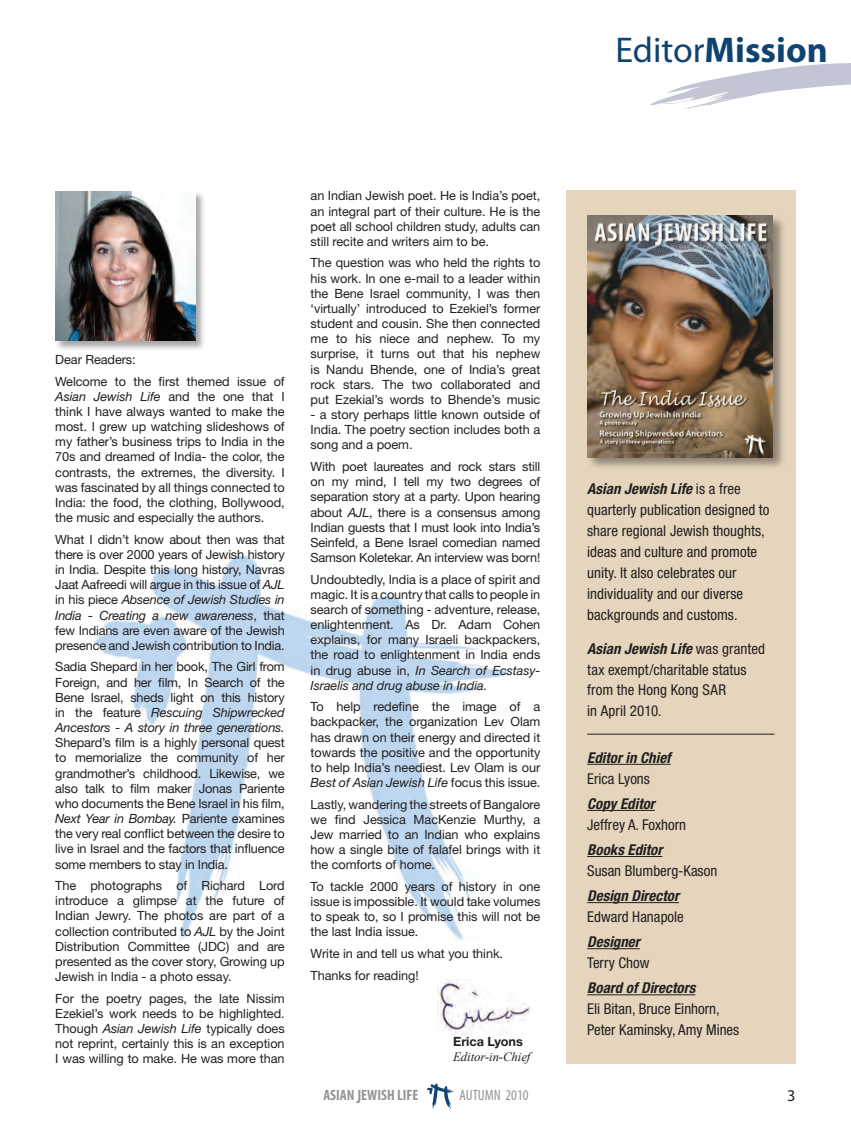
<style>
.page{position:relative;width:851px;height:1127px;background:#fff}
.page>*{position:absolute;margin:0;border:0;box-sizing:border-box;transform-origin:0 0}
.t1{font:700 35.85px "Myriad Pro";color:#0f4371}
.t2{font:16.5px "Myriad Pro";color:#231f20}
.t3{font:condensed 15px/20.9px "Helvetica Neue LT Std";letter-spacing:.005em;color:#231f20}
.t4{font:italic 700 condensed 15px "Helvetica Neue LT Std";color:#231f20}
.t5{font:700 condensed 15px "Myriad Pro";color:#939598}
.t6{font:condensed 15px "Myriad Pro";color:#939598}
.Body_text{font:12.75px/15.1px "Helvetica Neue LT Std";letter-spacing:-.005em;color:#231f20;text-align:justify}
.Body_text-2{font:italic 12.75px "Times New Roman";letter-spacing:-.005em;color:#231f20}
.Body_text-3{font:700 12.75px "Helvetica Neue LT Std";letter-spacing:-.005em;color:#231f20}
.s1{font-weight:400}
.s2{font-style:italic}
.s3{font-weight:700;font-style:italic}
.s4{font-size:19.35px}
</style>
<div class="page">
<img style="left:94px;top:555px;width:417px;height:386px">
<div style="left:566px;top:190px;width:229px;height:873px;background:#e5d5bc"></div>
<hr style="left:587px;top:764px;width:83px;height:1px;background:#231f20">
<hr style="left:587px;top:810px;width:67px;height:1px;background:#231f20">
<hr style="left:587px;top:856px;width:75px;height:1px;background:#231f20">
<hr style="left:587px;top:902px;width:92px;height:1px;background:#231f20">
<hr style="left:587px;top:948px;width:52px;height:1px;background:#231f20">
<hr style="left:587px;top:994px;width:108px;height:1px;background:#231f20">
<div style="left:586px;top:215px;width:200px;height:256px;background:#231f20;opacity:.5"></div>
<img style="left:587px;top:215px;width:185px;height:242px">
<hr style="left:587px;top:734px;width:187px;height:1px;background:#231f20">
<img style="left:438px;top:980px;width:93px;height:56px">
<div style="left:54px;top:190px;width:152px;height:161px;background:#231f20;opacity:.4"></div>
<img style="left:55px;top:191px;width:141px;height:150px">
<svg style="left:427px;top:1083px;width:27px;height:25px"></svg>
<svg style="left:650px;top:63px;width:200px;height:46px"></svg>
<p class="t1" style="left:615px;top:26px;width:214px"><span class="s1">Editor</span>Mission</p>
<p class="Body_text" style="left:55px;top:352px;width:82px">Dear Readers:</p>
<p class="Body_text" style="left:55px;top:373px;width:231px">Welcome to the first themed issue of <span class="s2">Asian Jewish Life</span> and the one that I think I have always wanted to make the most. I grew up watching slideshows of my father’s business trips to India in the 70s and dreamed of India- the color, the contrasts, the extremes, the diversity. I was fascinated by all things connected to India: the food, the clothing, Bollywood, the music and especially the authors.</p>
<p class="Body_text" style="left:55px;top:531px;width:231px">What I didn’t know about then was that there is over 2000 years of Jewish history in India. Despite this long history, Navras Jaat Aafreedi will argue in this issue of <span class="s2">AJL </span>in his piece <span class="s2">Absence of Jewish Studies in India - Creating a new awareness</span>, that few Indians are even aware of the Jewish presence and Jewish contribution to India.</p>
<p class="Body_text" style="left:55px;top:659px;width:231px">Sadia Shepard in her book, The Girl from Foreign, and her film, In Search of the Bene Israel, sheds light on this history in the feature <span class="s2">Rescuing Shipwrecked Ancestors - A story in three generations.<br></span>Shepard’s film is a highly personal quest to memorialize the community of her grandmother’s childhood. Likewise, we also talk to film maker Jonas Pariente who documents the Bene Israel in his film, <span class="s2">Next Year in Bombay.</span> Pariente examines the very real conflict between the desire to live in Israel and the factors that influence some members to stay in India.</p>
<p class="Body_text" style="left:55px;top:878px;width:231px">The photographs of Richard Lord introduce a glimpse at the future of Indian Jewry. The photos are part of a collection contributed to <span class="s2">AJL</span> by the Joint Distribution Committee (JDC) and are presented as the cover story, Growing up Jewish in India - a photo essay.</p>
<p class="Body_text" style="left:55px;top:990px;width:231px">For the poetry pages, the late Nissim Ezekiel’s work needs to be highlighted.<br>Though <span class="s2">Asian Jewish Life</span> typically does not reprint, certainly this is an exception I was willing to make. He was more than</p>
<p class="Body_text" style="left:310px;top:188px;width:231px">an Indian Jewish poet. He is India’s poet, an integral part of their culture. He is the poet all school children study, adults can still recite and writers aim to be.</p>
<p class="Body_text" style="left:310px;top:255px;width:231px">The question was who held the rights to his work. In one e-mail to a leader within the Bene Israel community, I was then ‘virtually’ introduced to Ezekiel’s former student and cousin. She then connected me to his niece and nephew. To my surprise, it turns out that his nephew is Nandu Bhende, one of India’s great rock stars. The two collaborated and put Ezekial’s words to Bhende’s music</p>
<p class="Body_text" style="left:310px;top:407px;width:231px">- a story perhaps little known outside of India. The poetry section includes both a song and a poem.</p>
<p class="Body_text" style="left:310px;top:459px;width:231px">With poet laureates and rock stars still on my mind, I tell my two degrees of separation story at a party. Upon hearing about <span class="s2">AJL</span>, there is a consensus among Indian guests that I must look into India’s Seinfeld, a Bene Israel comedian named Samson Koletekar. An interview was born!</p>
<p class="Body_text" style="left:310px;top:571px;width:231px">Undoubtedly, India is a place of spirit and magic. It is a country that calls to people in search of something - adventure, release, enlightenment. As Dr. Adam Cohen explains, for many Israeli backpackers, the road to enlightenment in India ends in drug abuse in, <span class="s2">In Search of Ecstasy-Israelis and drug abuse in India.</span></p>
<p class="Body_text" style="left:310px;top:699px;width:231px">To help redefine the image of a backpacker, the organization Lev Olam has drawn on their energy and directed it towards the positive and the opportunity to help India’s neediest. Lev Olam is our <span class="s2">Best of Asian Jewish Life</span> focus this issue.</p>
<p class="Body_text" style="left:310px;top:796px;width:231px">Lastly, wandering the streets of Bangalore we find Jessica MacKenzie Murthy, a Jew married to an Indian who explains how a single bite of falafel brings with it the comforts of home.</p>
<p class="Body_text" style="left:310px;top:878px;width:231px">To tackle 2000 years of history in one issue is impossible. It would take volumes to speak to, so I promise this will not be the last India issue.</p>
<p class="Body_text" style="left:310px;top:946px;width:194px">Write in and tell us what you think.</p>
<p class="Body_text" style="left:310px;top:967px;width:110px">Thanks for reading!</p>
<p class="Body_text-3" style="left:453px;top:1034px;width:71px">Erica Lyons</p>
<p class="Body_text-2" style="left:453px;top:1048px;width:79px">Editor-in-Chief</p>
<p class="t3" style="left:587px;top:478px;width:184px"><span class="s3">Asian Jewish Life</span> is a free quarterly publication designed to share regional Jewish thoughts, ideas and culture and promote unity. It also celebrates our individuality and our diverse backgrounds and customs.</p>
<p class="t3" style="left:587px;top:638px;width:179px"><span class="s3">Asian Jewish Life</span> was granted tax exempt/charitable status from the Hong Kong SAR</p>
<p class="t3" style="left:587px;top:700px;width:76px">in April 2010.</p>
<p class="t4" style="left:587px;top:748px;width:85px">Editor in Chief</p>
<p class="t3" style="left:587px;top:768px;width:64px">Erica Lyons</p>
<p class="t4" style="left:587px;top:794px;width:69px">Copy Editor</p>
<p class="t3" style="left:587px;top:814px;width:100px">Jeffrey A. Foxhorn</p>
<p class="t4" style="left:587px;top:840px;width:77px">Books Editor</p>
<p class="t3" style="left:587px;top:860px;width:132px">Susan Blumberg-Kason</p>
<p class="t4" style="left:587px;top:887px;width:93px">Design Director</p>
<p class="t3" style="left:587px;top:906px;width:98px">Edward Hanapole</p>
<p class="t4" style="left:587px;top:933px;width:54px">Designer</p>
<p class="t3" style="left:587px;top:952px;width:64px">Terry Chow</p>
<p class="t4" style="left:587px;top:979px;width:110px">Board of Directors</p>
<p class="t3" style="left:587px;top:998px;width:134px">Eli Bitan, Bruce Einhorn,</p>
<p class="t3" style="left:587px;top:1019px;width:154px">Peter Kaminsky, Amy Mines</p>
<p class="t5" style="left:323px;top:1086px;width:97px">ASIAN <span class="s4">J</span>EWISH LIFE</p>
<p class="t6" style="left:459px;top:1086px;width:70px">AUTUMN 2010</p>
<p class="t2" style="left:787px;top:1085px;width:10px">3</p>
</div>
